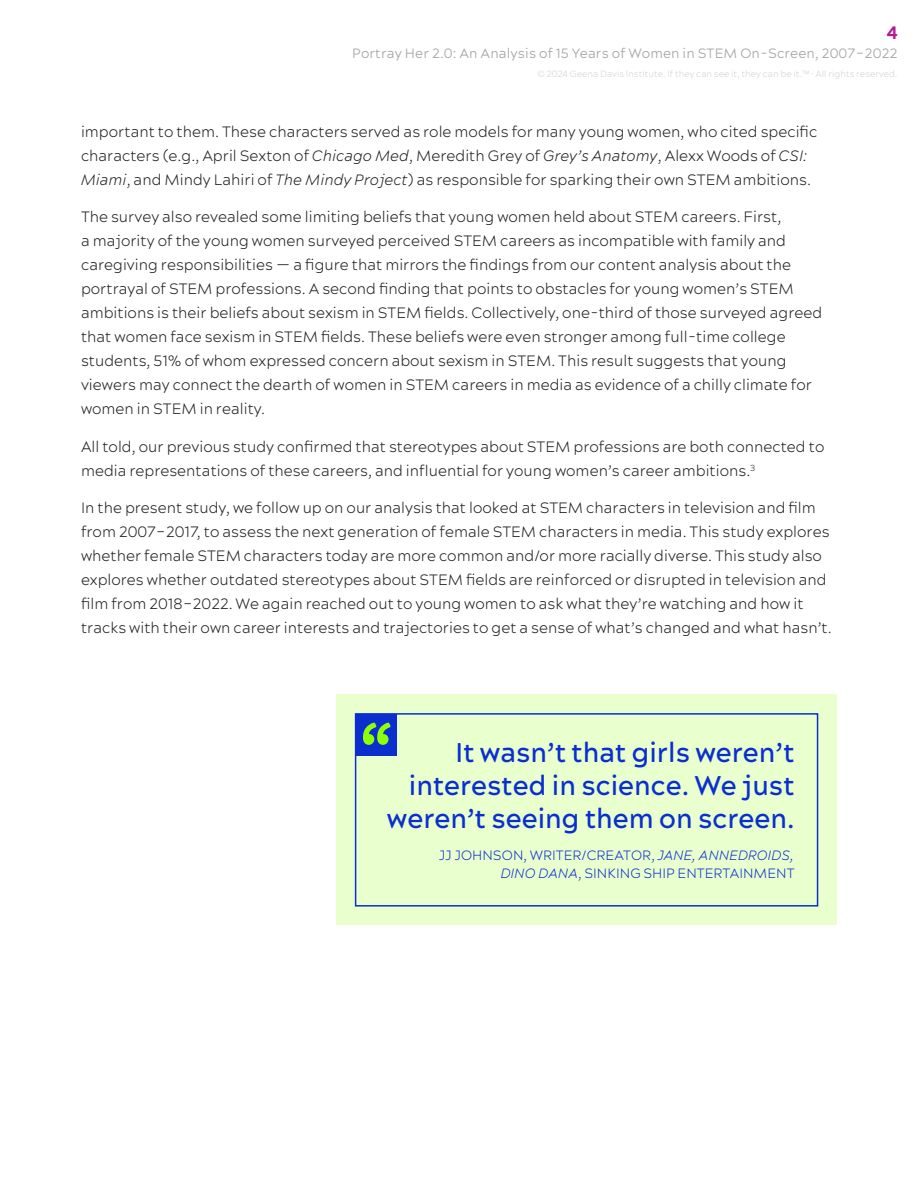
<style>
.page{position:relative;width:918px;height:1188px;background:#fff}
.page>*{position:absolute;margin:0;border:0;box-sizing:border-box;transform-origin:0 0}
.Body_copy{font:900 57.9px "Acherus Grotesque";color:#8ffe09}
.Body_copy-2{font:500 27px/33px "Acherus Grotesque";color:#0b2ece;text-align:right}
.t1{font:800 18px "Acherus Grotesque";color:#b61b92}
.Body_copy-3{font:300 15px/24px "Acherus Grotesque";color:#231f20}
.Body_copy-4{font:300 13.5px/18px "Acherus Grotesque";color:#0b2ece;text-align:right}
.t2{font:13.5px "Acherus Grotesque";letter-spacing:.01em;color:#a8a9ad}
.t3{font:300 9px "Acherus Grotesque";color:#d1d2d4}
.s1{font-style:italic}
</style>
<div class="page">
<div style="left:336px;top:694px;width:501px;height:231px;background:#e9ffce"></div>
<div style="left:355px;top:713px;width:463px;height:194px;border:2px solid #0b2ece"></div>
<div style="left:356px;top:714px;width:41px;height:42px;background:#0b2ece"></div>
<p class="t1" style="left:887px;top:21px;width:12px">4</p>
<p class="t3" style="left:537px;top:68px;width:362px">© 2024 Geena Davis Institute. If they can see it, they can be it.™ • All rights reserved.</p>
<p class="t2" style="left:352px;top:45px;width:547px">Portray Her 2.0: An Analysis of 15 Years of Women in STEM On-Screen, 2007–2022</p>
<p class="Body_copy-3" style="left:81px;top:119px;width:738px">important to them. These characters served as role models for many young women, who cited specific characters (e.g., April Sexton of <span class="s1">Chicago Med</span>, Meredith Grey of <span class="s1">Grey’s Anatomy</span>, Alexx Woods of <span class="s1">CSI:<br>Miami</span>, and Mindy Lahiri of <span class="s1">The Mindy Project</span>) as responsible for sparking their own STEM ambitions.</p>
<p class="Body_copy-3" style="left:81px;top:204px;width:743px">The survey also revealed some limiting beliefs that young women held about STEM careers. First,<br>a majority of the young women surveyed perceived STEM careers as incompatible with family and caregiving responsibilities <span class="s1">—</span> a figure that mirrors the findings from our content analysis about the portrayal of STEM professions. A second finding that points to obstacles for young women’s STEM ambitions is their beliefs about sexism in STEM fields. Collectively, one-third of those surveyed agreed that women face sexism in STEM fields. These beliefs were even stronger among full-time college students, 51% of whom expressed concern about sexism in STEM. This result suggests that young viewers may connect the dearth of women in STEM careers in media as evidence of a chilly climate for women in STEM in reality.</p>
<p class="Body_copy-3" style="left:81px;top:434px;width:745px">All told, our previous study confirmed that stereotypes about STEM professions are both connected to media representations of these careers, and influential for young women’s career ambitions.<sup>3</sup></p>
<p class="Body_copy-3" style="left:81px;top:495px;width:752px">In the present study, we follow up on our analysis that looked at STEM characters in television and film from 2007–2017, to assess the next generation of female STEM characters in media. This study explores whether female STEM characters today are more common and/or more racially diverse. This study also explores whether outdated stereotypes about STEM fields are reinforced or disrupted in television and film from 2018–2022. We again reached out to young women to ask what they’re watching and how it tracks with their own career interests and trajectories to get a sense of what’s changed and what hasn’t.</p>
<p class="Body_copy" style="left:360px;top:707px;width:34px">“</p>
<p class="Body_copy-2" style="left:387px;top:735px;width:409px">It wasn’t that girls weren’t interested in science. We just weren’t seeing them on screen.</p>
<p class="Body_copy-4" style="left:439px;top:845px;width:357px">JJ JOHNSON, WRITER/CREATOR, <span class="s1">JANE, ANNEDROIDS,<br>DINO DANA</span>, SINKING SHIP ENTERTAINMENT</p>
</div>
